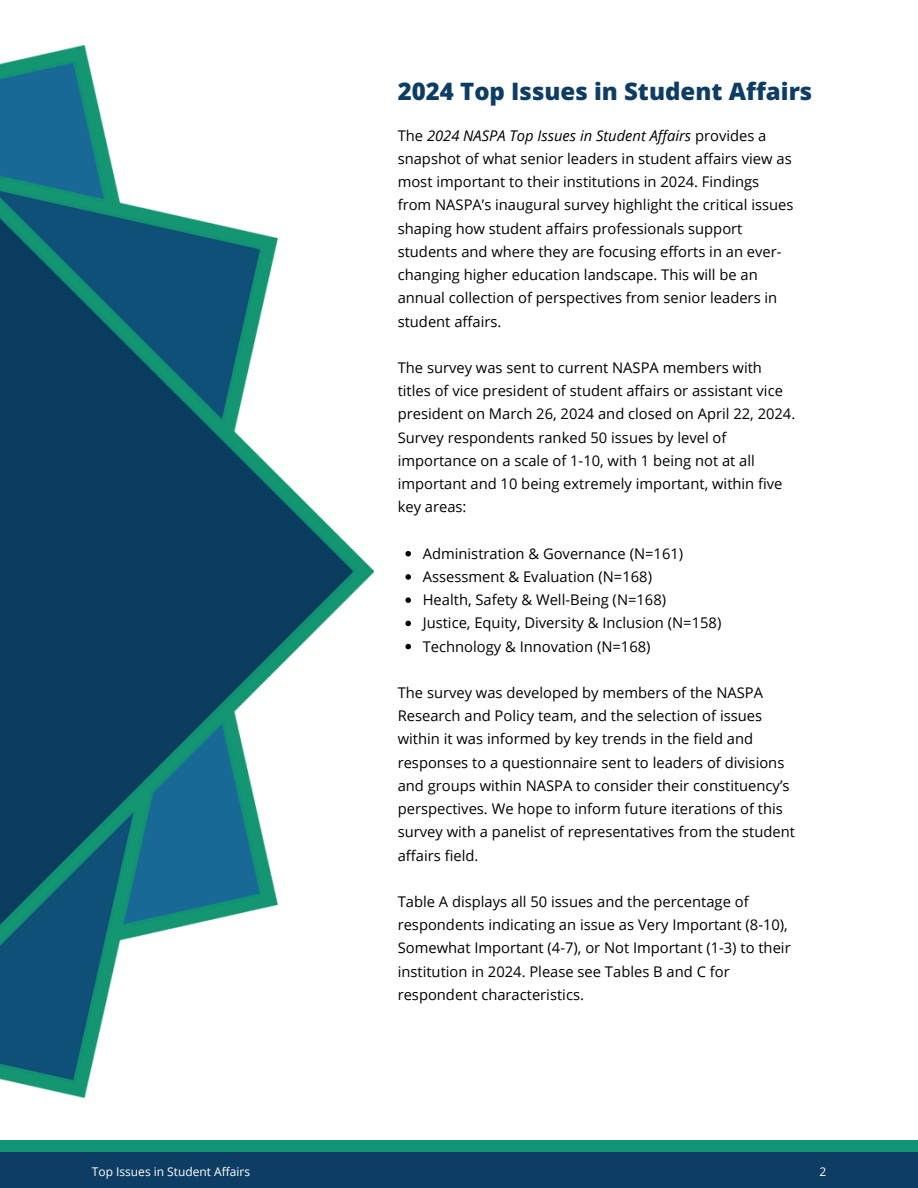
<style>
.page{position:relative;width:918px;height:1188px;background:#fff}
.page>*{position:absolute;margin:0;border:0;box-sizing:border-box;transform-origin:0 0}
.t1{font:800 24px "Open Sans";color:#0d3d63}
.t2{font:14.7px/23.2px "Open Sans";color:#000}
.t3{font:12px "Open Sans";color:#fff}
.s1{font-style:italic}
</style>
<div class="page">
<div style="left:0;top:1151px;width:918px;height:37px;background:#0d3d63"></div>
<div style="left:0;top:1140px;width:918px;height:11px;background:#139475"></div>
<svg style="left:405px;top:551px;width:6px;height:6px"></svg>
<svg style="left:405px;top:574px;width:6px;height:6px"></svg>
<svg style="left:405px;top:597px;width:6px;height:6px"></svg>
<svg style="left:405px;top:621px;width:6px;height:5px"></svg>
<svg style="left:405px;top:644px;width:6px;height:5px"></svg>
<img style="left:0;top:45px;width:374px;height:1107px">
<h2 class="t1" style="left:398px;top:75px;width:416px">2024 Top Issues in Student Affairs</h2>
<p class="t2" style="left:398px;top:124px;width:397px">The <span class="s1">2024 NASPA Top Issues in Student Affairs</span> provides a snapshot of what senior leaders in student affairs view as most important to their institutions in 2024. Findings from NASPA’s inaugural survey highlight the critical issues shaping how student affairs professionals support students and where they are focusing efforts in an ever&shy;changing higher education landscape. This will be an annual collection of perspectives from senior leaders in student affairs.</p>
<h1 class="t2" style="left:398px;top:356px;width:399px">The survey was sent to current NASPA members with titles of vice president of student affairs or assistant vice president on March 26, 2024 and closed on April 22, 2024.<br>Survey respondents ranked 50 issues by level of importance on a scale of 1-10, with 1 being not at all important and 10 being extremely important, within five key areas:</h1>
<h2 class="t2" style="left:423px;top:541px;width:262px">Administration &amp; Governance (N=161)</h2>
<h2 class="t2" style="left:423px;top:565px;width:231px">Assessment &amp; Evaluation (N=168)</h2>
<p class="t2" style="left:423px;top:588px;width:245px">Health, Safety &amp; Well-Being (N=168)</p>
<p class="t2" style="left:423px;top:611px;width:300px">Justice, Equity, Diversity &amp; Inclusion (N=158)</p>
<p class="t2" style="left:423px;top:634px;width:229px">Technology &amp; Innovation (N=168)</p>
<p class="t2" style="left:398px;top:681px;width:399px">The survey was developed by members of the NASPA Research and Policy team, and the selection of issues within it was informed by key trends in the field and responses to a questionnaire sent to leaders of divisions and groups within NASPA to consider their constituency’s perspectives. We hope to inform future iterations of this survey with a panelist of representatives from the student affairs field.</p>
<p class="t2" style="left:398px;top:890px;width:394px">Table A displays all 50 issues and the percentage of respondents indicating an issue as Very Important (8-10), Somewhat Important (4-7), or Not Important (1-3) to their institution in 2024. Please see Tables B and C for respondent characteristics.</p>
<h2 class="t3" style="left:92px;top:1163px;width:160px">Top Issues in Student Affairs</h2>
<p class="t3" style="left:819px;top:1163px;width:8px">2</p>
</div>
